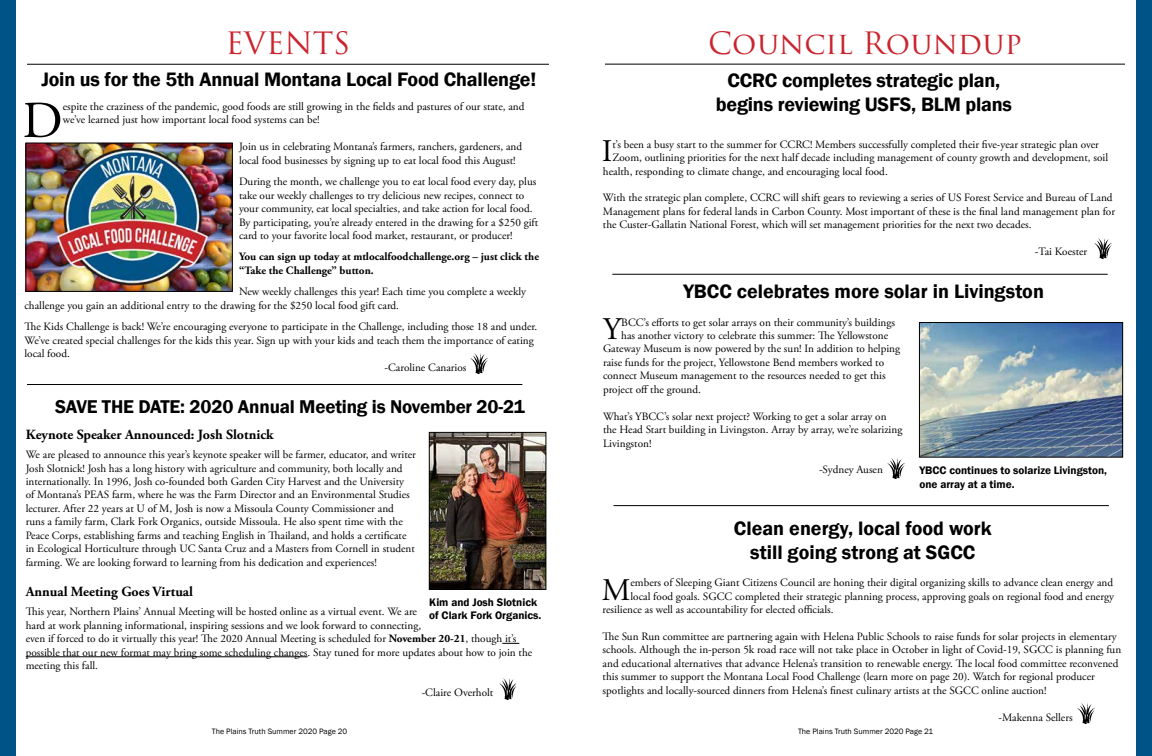
<style>
.page{position:relative;width:1152px;height:756px;background:#fff}
.page>*{position:absolute;margin:0;border:0;box-sizing:border-box;transform-origin:0 0}
.t1{font:51.7px "Adobe Garamond Pro";color:#000}
.t2{font:31.5px "Adobe Garamond Pro";color:#000}
.t3{font:30px "Trajan Pro 3";color:#ca242f}
.t4{font:600 20px/24px "Franklin Gothic";letter-spacing:-.01em;color:#000;text-align:center}
.t5{font:600 19px "Franklin Gothic";letter-spacing:-.01em;color:#000}
.t6{font:700 14px "Adobe Garamond Pro";color:#000}
.t7{font:11.2px/13.4px "Adobe Garamond Pro";color:#000}
.t8{font:600 11.2px/13.4px "Franklin Gothic";color:#000}
.t9{font:700 11.2px/13.4px "Adobe Garamond Pro";color:#000}
.t10{font:8px "Franklin Gothic";color:#000}
.s1{font-weight:700}
</style>
<div class="page">
<div style="left:0;top:0;width:16px;height:756px;background:#005387"></div>
<div style="left:1136px;top:0;width:16px;height:756px;background:#005387"></div>
<hr style="left:27px;top:64px;width:522px;height:1px;background:#000">
<hr style="left:605px;top:64px;width:520px;height:1px;background:#000">
<hr style="left:614px;top:505px;width:495px;height:1px;background:#000">
<hr style="left:612px;top:274px;width:496px;height:1px;background:#000">
<svg style="left:502px;top:643px;width:17px;height:1px"></svg>
<hr style="left:26px;top:657px;width:282px;height:1px;background:#000">
<hr style="left:27px;top:384px;width:495px;height:1px;background:#000">
<img style="left:28px;top:145px;width:203px;height:145px">
<div style="left:26px;top:143px;width:207px;height:149px;border:1px solid #000"></div>
<img style="left:431px;top:434px;width:113px;height:154px">
<div style="left:429px;top:432px;width:117px;height:158px;border:1px solid #000"></div>
<img style="left:1094px;top:239px;width:17px;height:20px">
<img style="left:921px;top:324px;width:200px;height:132px">
<div style="left:919px;top:322px;width:204px;height:136px;border:1px solid #000"></div>
<img style="left:888px;top:459px;width:17px;height:20px">
<img style="left:1078px;top:703px;width:16px;height:21px">
<img style="left:471px;top:354px;width:17px;height:20px">
<img style="left:499px;top:679px;width:17px;height:20px">
<h3 class="t3" style="left:226px;top:22px;width:126px">EVENTS</h3>
<h3 class="t3" style="left:708px;top:22px;width:315px">Council Roundup</h3>
<h3 class="t4" style="left:41px;top:67px;width:496px">Join us for the 5th Annual Montana Local Food Challenge!</h3>
<h1 class="t1" style="left:22px;top:90px;width:42px">D</h1>
<p class="t7" style="left:63px;top:100px;width:463px">espite the craziness of the pandemic, good foods are still growing in the fields and pastures of our state, and we’ve learned just how important local food systems can be!</p>
<p class="t7" style="left:239px;top:141px;width:285px">Join us in celebrating Montana’s farmers, ranchers, gardeners, and local food businesses by signing up to eat local food this August!</p>
<p class="t7" style="left:239px;top:175px;width:301px">During the month, we challenge you to eat local food every day, plus take our weekly challenges to try delicious new recipes, connect to your community, eat local specialties, and take action for local food.<br>By participating, you’re already entered in the drawing for a $250 gift card to your favorite local food market, restaurant, or producer!</p>
<p class="t9" style="left:239px;top:250px;width:302px">You can sign up today at mtlocalfoodchallenge.org – just click the “Take the Challenge” button.</p>
<p class="t7" style="left:24px;top:285px;width:503px;text-indent:215px">New weekly challenges this year! Each time you complete a weekly challenge you gain an additional entry to the drawing for the $250 local food gift card.</p>
<p class="t7" style="left:24px;top:320px;width:514px">The Kids Challenge is back! We’re encouraging everyone to participate in the Challenge, including those 18 and under.</p>
<p class="t7" style="left:24px;top:334px;width:511px">We’ve created special challenges for the kids this year. Sign up with your kids and teach them the importance of eating</p>
<p class="t7" style="left:24px;top:347px;width:47px">local food.</p>
<p class="t7" style="left:384px;top:361px;width:84px">-Caroline Canarios</p>
<h3 class="t5" style="left:55px;top:395px;width:472px">SAVE THE DATE: 2020 Annual Meeting is November 20-21</h3>
<p class="t6" style="left:26px;top:426px;width:249px">Keynote Speaker Announced: Josh Slotnick</p>
<p class="t7" style="left:26px;top:448px;width:392px">We are pleased to announce this year’s keynote speaker will be farmer, educator, and writer Josh Slotnick! Josh has a long history with agriculture and community, both locally and internationally. In 1996, Josh co-founded both Garden City Harvest and the University<br>of Montana’s PEAS farm, where he was the Farm Director and an Environmental Studies lecturer. After 22 years at U of M, Josh is now a Missoula County Commissioner and<br>runs a family farm, Clark Fork Organics, outside Missoula. He also spent time with the Peace Corps, establishing farms and teaching English in Thailand, and holds a certificate in Ecological Horticulture through UC Santa Cruz and a Masters from Cornell in student farming. We are looking forward to learning from his dedication and experiences!</p>
<p class="t6" style="left:26px;top:583px;width:169px">Annual Meeting Goes Virtual</p>
<p class="t7" style="left:26px;top:605px;width:508px">This year, Northern Plains’ Annual Meeting will be hosted online as a virtual event. We are<br>hard at work planning informational, inspiring sessions and we look forward to connecting,<br>even if forced to do it virtually this year! The 2020 Annual Meeting is scheduled for <span class="s1">November 20-21</span>, though it’s possible that our new format may bring some scheduling changes. Stay tuned for more updates about how to join the meeting this fall.</p>
<p class="t7" style="left:422px;top:686px;width:73px">-Claire Overholt</p>
<p class="t8" style="left:429px;top:595px;width:114px">Kim and Josh Slotnick of Clark Fork Organics.</p>
<h3 class="t4" style="left:716px;top:69px;width:298px">CCRC completes strategic plan, begins reviewing USFS, BLM plans</h3>
<h2 class="t2" style="left:602px;top:132px;width:12px">I</h2>
<p class="t7" style="left:612px;top:138px;width:488px">t’s been a busy start to the summer for CCRC! Members successfully completed their five-year strategic plan over</p>
<p class="t7" style="left:612px;top:151px;width:497px">Zoom, outlining priorities for the next half decade including management of county growth and development, soil</p>
<p class="t7" style="left:603px;top:165px;width:286px">health, responding to climate change, and encouraging local food.</p>
<p class="t7" style="left:603px;top:192px;width:514px">With the strategic plan complete, CCRC will shift gears to reviewing a series of US Forest Service and Bureau of Land<br>Management plans for federal lands in Carbon County. Most important of these is the final land management plan for the Custer-Gallatin National Forest, which will set management priorities for the next two decades.</p>
<p class="t7" style="left:1035px;top:245px;width:54px">-Tai Koester</p>
<h3 class="t4" style="left:683px;top:280px;width:362px">YBCC celebrates more solar in Livingston</h3>
<h2 class="t2" style="left:603px;top:310px;width:20px">Y</h2>
<p class="t7" style="left:621px;top:316px;width:275px">BCC’s efforts to get solar arrays on their community’s buildings</p>
<p class="t7" style="left:621px;top:329px;width:268px">has another victory to celebrate this summer: The Yellowstone</p>
<p class="t7" style="left:603px;top:343px;width:299px">Gateway Museum is now powered by the sun! In addition to helping</p>
<p class="t7" style="left:603px;top:356px;width:283px">raise funds for the project, Yellowstone Bend members worked to</p>
<p class="t7" style="left:603px;top:370px;width:284px">connect Museum management to the resources needed to get this</p>
<p class="t7" style="left:603px;top:383px;width:99px">project off the ground.</p>
<p class="t7" style="left:603px;top:410px;width:301px">What’s YBCC’s solar next project? Working to get a solar array on the Head Start building in Livingston. Array by array, we’re solarizing<br>Livingston!</p>
<p class="t7" style="left:819px;top:464px;width:65px">-Sydney Ausen</p>
<p class="t8" style="left:919px;top:464px;width:189px">YBCC continues to solarize Livingston, one array at a time.</p>
<h3 class="t4" style="left:734px;top:517px;width:259px">Clean energy, local food work still going strong at SGCC</h3>
<h2 class="t2" style="left:602px;top:571px;width:30px">M</h2>
<p class="t7" style="left:631px;top:576px;width:484px">embers of Sleeping Giant Citizens Council are honing their digital organizing skills to advance clean energy and</p>
<p class="t7" style="left:631px;top:590px;width:485px">local food goals. SGCC completed their strategic planning process, approving goals on regional food and energy</p>
<p class="t7" style="left:603px;top:603px;width:233px">resilience as well as accountability for elected officials.</p>
<p class="t7" style="left:603px;top:630px;width:520px">The Sun Run committee are partnering again with Helena Public Schools to raise funds for solar projects in elementary schools. Although the in-person 5k road race will not take place in October in light of Covid-19, SGCC is planning fun and educational alternatives that advance Helena’s transition to renewable energy. The local food committee reconvened this summer to support the Montana Local Food Challenge (learn more on page 20). Watch for regional producer spotlights and locally-sourced dinners from Helena’s finest culinary artists at the SGCC online auction!</p>
<p class="t7" style="left:999px;top:711px;width:76px">-Makenna Sellers</p>
<p class="t10" style="left:212px;top:726px;width:137px">The Plains Truth Summer 2020 Page 20</p>
<p class="t10" style="left:798px;top:726px;width:137px">The Plains Truth Summer 2020 Page 21</p>
</div>
